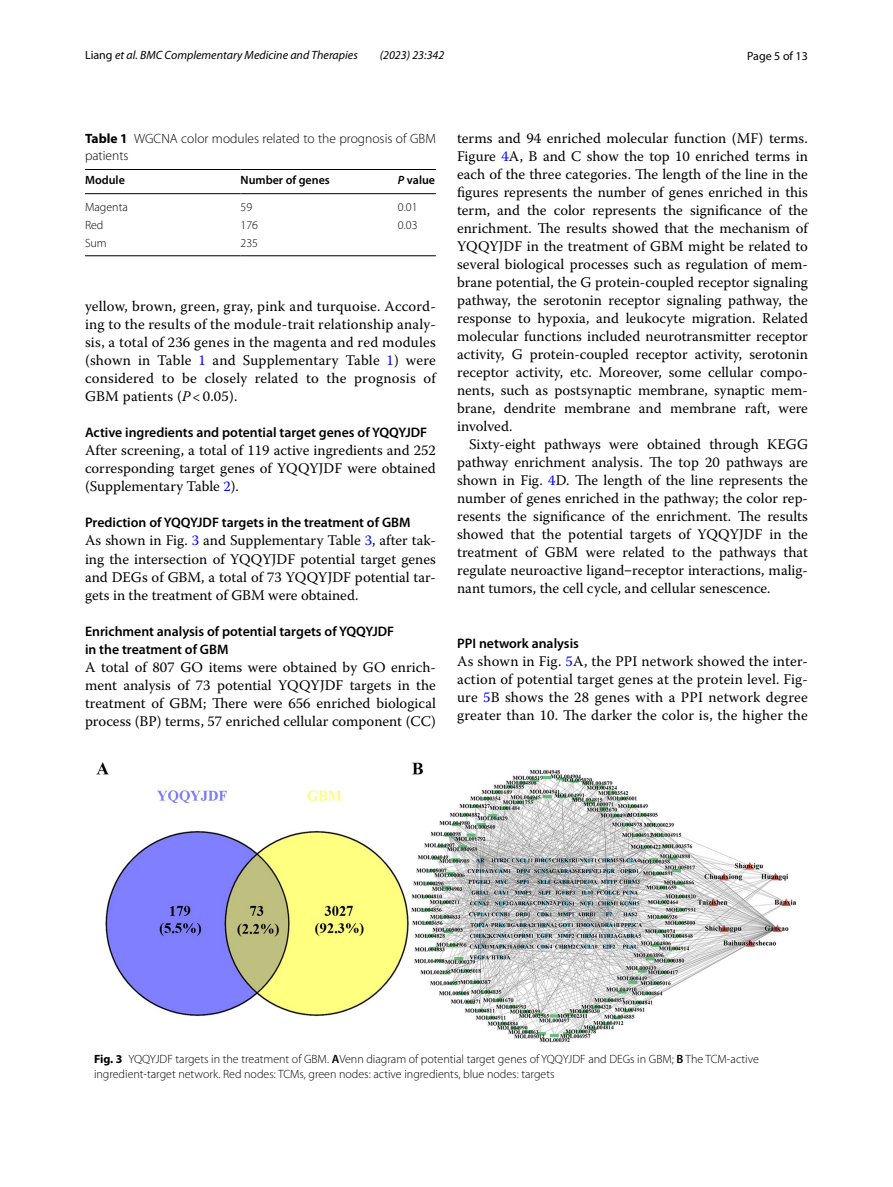
<style>
.page{position:relative;width:893px;height:1187px;background:#fff}
.page>*{position:absolute;margin:0;border:0;box-sizing:border-box;transform-origin:0 0}
.t1{font:14.7px/18px "Warnock Pro";color:#000;text-align:justify}
.t2{font:600 13.8px/18px "Myriad Pro";color:#000}
.t3{font:300 13.5px/16.5px "Myriad Pro";color:#000}
.t4{font:300 12px/15px "Myriad Pro";color:#000}
.t5{font:italic 12px "Myriad Pro";color:#000}
.t6{font:600 12px "Myriad Pro";color:#000}
.t7{font:12px "Myriad Pro";color:#000}
.s1{font-style:normal}
.s2{font-weight:700}
.s3{font-style:italic}
.s4{color:#00f}
.s5{font-family:"Segoe UI"}
.s6{font-weight:600}
</style>
<div class="page">
<hr style="left:85px;top:169px;width:156px;height:1px;background:#000">
<hr style="left:85px;top:193px;width:156px;height:1px;background:#000">
<hr style="left:241px;top:169px;width:157px;height:1px;background:#000">
<hr style="left:241px;top:193px;width:157px;height:1px;background:#000">
<hr style="left:398px;top:169px;width:38px;height:1px;background:#000">
<hr style="left:398px;top:193px;width:38px;height:1px;background:#000">
<hr style="left:85px;top:255px;width:156px;height:1px;background:#000">
<hr style="left:241px;top:255px;width:157px;height:1px;background:#000">
<hr style="left:398px;top:255px;width:38px;height:1px;background:#000">
<img style="left:96px;top:762px;width:701px;height:280px">
<p class="t5" style="left:85px;top:48px;width:274px"><span class="s1">Liang</span> et al. BMC Complementary Medicine and Therapies</p>
<p class="t5" style="left:380px;top:48px;width:66px">(2023) 23:342</p>
<p class="t7" style="left:747px;top:48px;width:62px">Page 5 of 13</p>
<p class="t3" style="left:85px;top:130px;width:352px"><span class="s2">Table 1</span> WGCNA color modules related to the prognosis of GBM patients</p>
<p class="t6" style="left:85px;top:172px;width:41px">Module</p>
<p class="t6" style="left:241px;top:172px;width:91px">Number of genes</p>
<p class="t6" style="left:398px;top:172px;width:39px"><span class="s3">P</span> value</p>
<p class="t4" style="left:85px;top:199px;width:44px">Magenta</p>
<p class="t4" style="left:241px;top:199px;width:13px">59</p>
<p class="t4" style="left:398px;top:199px;width:21px">0.01</p>
<p class="t4" style="left:85px;top:218px;width:20px">Red</p>
<p class="t4" style="left:241px;top:218px;width:19px">176</p>
<p class="t4" style="left:398px;top:218px;width:21px">0.03</p>
<p class="t4" style="left:85px;top:236px;width:23px">Sum</p>
<p class="t4" style="left:241px;top:236px;width:19px">235</p>
<p class="t1" style="left:85px;top:297px;width:352px">yellow, brown, green, gray, pink and turquoise. Accord&shy;ing to the results of the module-trait relationship analy&shy;sis, a total of 236 genes in the magenta and red modules (shown in Table <span class="s4">1</span> and Supplementary Table <span class="s4">1</span>) were considered to be closely related to the prognosis of GBM patients (<span class="s3">P</span> &lt; 0.05).</p>
<p class="t2" style="left:85px;top:423px;width:344px">Active ingredients and potential target genes of YQQYJDF</p>
<p class="t1" style="left:85px;top:441px;width:352px">After screening, a total of 119 active ingredients and 252 corresponding target genes of YQQYJDF were obtained (Supplementary Table <span class="s4">2</span>).</p>
<p class="t2" style="left:85px;top:513px;width:327px">Prediction of YQQYJDF targets in the treatment of GBM</p>
<p class="t1" style="left:85px;top:531px;width:352px">As shown in Fig. <span class="s4">3</span> and Supplementary Table <span class="s4">3</span>, after tak&shy;ing the intersection of YQQYJDF potential target genes and DEGs of GBM, a total of 73 YQQYJDF potential tar&shy;gets in the treatment of GBM were obtained.</p>
<p class="t2" style="left:85px;top:621px;width:311px">Enrichment analysis of potential targets of YQQYJDF in the treatment of GBM</p>
<p class="t1" style="left:85px;top:657px;width:352px">A total of 807 GO items were obtained by GO enrich&shy;ment analysis of 73 potential YQQYJDF targets in the treatment of GBM; There were 656 enriched biological process (BP) terms, 57 enriched cellular component (CC)</p>
<p class="t1" style="left:457px;top:128px;width:352px">terms and 94 enriched molecular function (MF) terms.<br>Figure <span class="s4">4</span>A, B and C show the top 10 enriched terms in each of the three categories. The length of the line in the figures represents the number of genes enriched in this term, and the color represents the significance of the enrichment. The results showed that the mechanism of YQQYJDF in the treatment of GBM might be related to several biological processes such as regulation of mem&shy;brane potential, the G protein-coupled receptor signaling pathway, the serotonin receptor signaling pathway, the response to hypoxia, and leukocyte migration. Related molecular functions included neurotransmitter receptor activity, G protein-coupled receptor activity, serotonin receptor activity, etc. Moreover, some cellular compo&shy;nents, such as postsynaptic membrane, synaptic mem&shy;brane, dendrite membrane and membrane raft, were involved.</p>
<p class="t1" style="left:457px;top:434px;width:352px;text-indent:12px">Sixty-eight pathways were obtained through KEGG pathway enrichment analysis. The top 20 pathways are shown in Fig. <span class="s4">4</span>D. The length of the line represents the number of genes enriched in the pathway; the color rep&shy;resents the significance of the enrichment. The results showed that the potential targets of YQQYJDF in the treatment of GBM were related to the pathways that regulate neuroactive ligand<span class="s5">‒</span>receptor interactions, malig&shy;nant tumors, the cell cycle, and cellular senescence.</p>
<p class="t2" style="left:457px;top:633px;width:123px">PPI network analysis</p>
<p class="t1" style="left:457px;top:651px;width:352px">As shown in Fig. <span class="s4">5</span>A, the PPI network showed the inter&shy;action of potential target genes at the protein level. Fig&shy;ure <span class="s4">5</span>B shows the 28 genes with a PPI network degree greater than 10. The darker the color is, the higher the</p>
<p class="t4" style="left:94px;top:1051px;width:666px"><span class="s2">Fig. 3</span> YQQYJDF targets in the treatment of GBM. <span class="s6">A</span>Venn diagram of potential target genes of YQQYJDF and DEGs in GBM; <span class="s6">B</span> The TCM-active ingredient-target network. Red nodes: TCMs, green nodes: active ingredients, blue nodes: targets</p>
</div>
